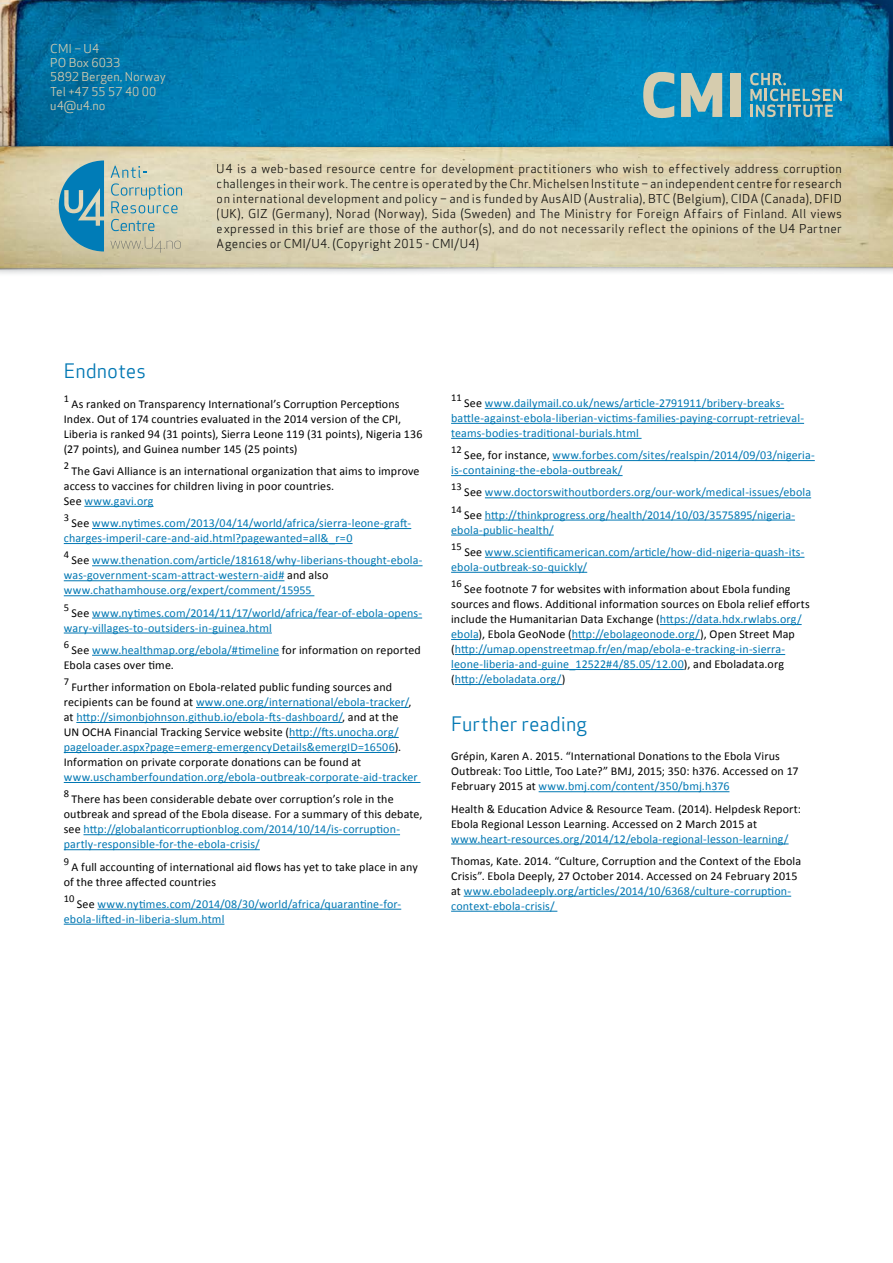
<style>
.page{position:relative;width:893px;height:1263px;background:#fff}
.page>*{position:absolute;margin:0;border:0;box-sizing:border-box;transform-origin:0 0}
.t1{font:19.5px "Apex Sans Book T";color:#0077b3}
.t2{font:12px/15px "Calibri";letter-spacing:.01em;color:#000}
.t3{font:12px/15px "Calibri";letter-spacing:.01em;color:#0077b3}
.t4{font:12px/15px "Apex Sans Book T";letter-spacing:.02em;color:#000;text-align:justify}
.t5{font:12px/14.4px "Apex Sans Book T";color:#d6ccae}
.t6{font:10.5px "Calibri";letter-spacing:.005em;color:#000}
.s1{color:#0077b3}
.s2{color:#000}
</style>
<div class="page">
<img style="left:0;top:0;width:893px;height:136px">
<img style="left:0;top:136px;width:893px;height:138px">
<img style="left:0;top:146px;width:893px;height:123px">
<svg style="left:59px;top:160px;width:45px;height:91px;background:#4a98b4"></svg>
<svg style="left:111px;top:166px;width:71px;height:47px;background:#c1ccba"></svg>
<svg style="left:111px;top:219px;width:43px;height:12px"></svg>
<svg style="left:110px;top:237px;width:71px;height:16px"></svg>
<svg style="left:750px;top:73px;width:92px;height:44px;background:#3e92b0"></svg>
<svg style="left:643px;top:72px;width:31px;height:46px"></svg>
<svg style="left:681px;top:73px;width:41px;height:44px;background:#9cbab3"></svg>
<div style="left:730px;top:73px;width:10px;height:44px;background:#d6ccae"></div>
<hr style="left:84px;top:506px;width:70px;height:1px;background:#0077b3">
<hr style="left:92px;top:528px;width:319px;height:1px;background:#0077b3">
<hr style="left:64px;top:543px;width:289px;height:1px;background:#0077b3">
<hr style="left:92px;top:565px;width:331px;height:1px;background:#0077b3">
<hr style="left:64px;top:580px;width:220px;height:1px;background:#0077b3">
<hr style="left:64px;top:595px;width:250px;height:1px;background:#0077b3">
<hr style="left:92px;top:618px;width:330px;height:1px;background:#0077b3">
<hr style="left:64px;top:633px;width:208px;height:1px;background:#0077b3">
<hr style="left:92px;top:655px;width:187px;height:1px;background:#0077b3">
<hr style="left:196px;top:707px;width:212px;height:1px;background:#0077b3">
<hr style="left:76px;top:722px;width:266px;height:1px;background:#0077b3">
<hr style="left:289px;top:737px;width:110px;height:1px;background:#0077b3">
<hr style="left:64px;top:752px;width:331px;height:1px;background:#0077b3">
<hr style="left:64px;top:782px;width:356px;height:1px;background:#0077b3">
<hr style="left:83px;top:834px;width:317px;height:1px;background:#0077b3">
<hr style="left:64px;top:849px;width:196px;height:1px;background:#0077b3">
<hr style="left:97px;top:909px;width:304px;height:1px;background:#0077b3">
<hr style="left:64px;top:924px;width:160px;height:1px;background:#0077b3">
<hr style="left:485px;top:408px;width:299px;height:1px;background:#0077b3">
<hr style="left:451px;top:423px;width:353px;height:1px;background:#0077b3">
<hr style="left:451px;top:438px;width:191px;height:1px;background:#0077b3">
<hr style="left:553px;top:460px;width:262px;height:1px;background:#0077b3">
<hr style="left:451px;top:475px;width:172px;height:1px;background:#0077b3">
<hr style="left:485px;top:497px;width:326px;height:1px;background:#0077b3">
<hr style="left:485px;top:520px;width:310px;height:1px;background:#0077b3">
<hr style="left:451px;top:535px;width:103px;height:1px;background:#0077b3">
<hr style="left:485px;top:557px;width:319px;height:1px;background:#0077b3">
<hr style="left:451px;top:572px;width:136px;height:1px;background:#0077b3">
<hr style="left:660px;top:624px;width:142px;height:1px;background:#0077b3">
<svg style="left:451px;top:639px;width:28px;height:1px"></svg>
<hr style="left:572px;top:639px;width:128px;height:1px;background:#0077b3">
<hr style="left:455px;top:654px;width:330px;height:1px;background:#0077b3">
<hr style="left:451px;top:669px;width:233px;height:1px;background:#0077b3">
<hr style="left:455px;top:684px;width:107px;height:1px;background:#0077b3">
<hr style="left:539px;top:791px;width:190px;height:1px;background:#0077b3">
<hr style="left:451px;top:843px;width:338px;height:1px;background:#0077b3">
<hr style="left:464px;top:896px;width:327px;height:1px;background:#0077b3">
<hr style="left:451px;top:911px;width:106px;height:1px;background:#0077b3">
<p class="t5" style="left:50px;top:41px;width:117px">CMI – U4<br>PO Box 6033<br>5892 Bergen, Norway<br>Tel +47 55 57 40 00 u4@u4.no</p>
<p class="t4" style="left:217px;top:161px;width:627px">U4 is a web-based resource centre for development practitioners who wish to effectively address corruption challenges in their work. The centre is operated by the Chr. Michelsen Institute – an independent centre for research on international development and policy – and is funded by AusAID (Australia), BTC (Belgium), CIDA (Canada), DFID (UK), GIZ (Germany), Norad (Norway), Sida (Sweden) and The Ministry for Foreign Affairs of Finland. All views expressed in this brief are those of the author(s), and do not necessarily reflect the opinions of the U4 Partner Agencies or CMI/U4. (Copyright 2015 - CMI/U4)</p>
<h1 class="t1" style="left:64px;top:358px;width:84px">Endnotes</h1>
<p class="t6" style="left:64px;top:392px;width:7px">1</p>
<p class="t2" style="left:64px;top:396px;width:360px;text-indent:8px">As ranked on Transparency International’s Corruption Perceptions Index. Out of 174 countries evaluated in the 2014 version of the CPI, Liberia is ranked 94 (31 points), Sierra Leone 119 (31 points), Nigeria 136 (27 points), and Guinea number 145 (25 points)</p>
<p class="t6" style="left:64px;top:459px;width:7px">2</p>
<p class="t2" style="left:64px;top:463px;width:357px;text-indent:8px">The Gavi Alliance is an international organization that aims to improve access to vaccines for children living in poor countries.<br>See <span class="s1">www.gavi.org</span></p>
<p class="t6" style="left:64px;top:511px;width:7px">3</p>
<p class="t3" style="left:64px;top:516px;width:349px;text-indent:8px"><span class="s2">See</span> www.nytimes.com/2013/04/14/world/africa/sierra-leone-graft&shy;charges-imperil-care-and-aid.html?pagewanted=all&amp;_r=0</p>
<p class="t6" style="left:64px;top:548px;width:7px">4</p>
<p class="t3" style="left:64px;top:553px;width:360px;text-indent:8px"><span class="s2">See</span> www.thenation.com/article/181618/why-liberians-thought-ebola&shy;was-government-scam-attract-western-aid# <span class="s2">and also </span>www.chathamhouse.org/expert/comment/15955</p>
<p class="t6" style="left:64px;top:600px;width:7px">5</p>
<p class="t3" style="left:64px;top:605px;width:360px;text-indent:8px"><span class="s2">See</span> www.nytimes.com/2014/11/17/world/africa/fear-of-ebola-opens&shy;wary-villages-to-outsiders-in-guinea.html</p>
<p class="t6" style="left:64px;top:638px;width:7px">6</p>
<p class="t2" style="left:64px;top:642px;width:359px;text-indent:8px">See <span class="s1">www.healthmap.org/ebola/#timeline</span> for information on reported<br>Ebola cases over time.</p>
<p class="t6" style="left:64px;top:675px;width:7px">7</p>
<p class="t2" style="left:64px;top:680px;width:349px;text-indent:8px">Further information on Ebola-related public funding sources and recipients can be found at <span class="s1">www.one.org/international/ebola-tracker/</span>, at <span class="s1">http://simonbjohnson.github.io/ebola-fts-dashboard/</span>, and at the UN OCHA Financial Tracking Service website (<span class="s1">http://fts.unocha.org/ pageloader.aspx?page=emerg-emergencyDetails&amp;emergID=16506</span>).<br>Information on private corporate donations can be found at</p>
<p class="t3" style="left:64px;top:770px;width:355px">www.uschamberfoundation.org/ebola-outbreak-corporate-aid-tracker</p>
<p class="t6" style="left:64px;top:787px;width:7px">8</p>
<p class="t2" style="left:64px;top:792px;width:360px;text-indent:8px">There has been considerable debate over corruption’s role in the outbreak and spread of the Ebola disease. For a summary of this debate, see <span class="s1">http://globalanticorruptionblog.com/2014/10/14/is-corruption&shy;partly-responsible-for-the-ebola-crisis/</span></p>
<p class="t6" style="left:64px;top:854px;width:7px">9</p>
<p class="t2" style="left:64px;top:859px;width:356px;text-indent:8px">A full accounting of international aid flows has yet to take place in any of the three affected countries</p>
<p class="t6" style="left:64px;top:892px;width:12px">10</p>
<p class="t3" style="left:64px;top:896px;width:339px;text-indent:13px"><span class="s2">See</span> www.nytimes.com/2014/08/30/world/africa/quarantine-for&shy;ebola-lifted-in-liberia-slum.html</p>
<p class="t6" style="left:451px;top:391px;width:12px">11</p>
<p class="t3" style="left:451px;top:396px;width:354px;text-indent:13px"><span class="s2">See</span> www.dailymail.co.uk/news/article-2791911/bribery-breaks&shy;battle-against-ebola-liberian-victims-families-paying-corrupt-retrieval&shy;teams-bodies-traditional-burials.html</p>
<p class="t6" style="left:451px;top:443px;width:12px">12</p>
<p class="t3" style="left:451px;top:448px;width:365px;text-indent:13px"><span class="s2">See, for instance,</span> www.forbes.com/sites/realspin/2014/09/03/nigeria&shy;is-containing-the-ebola-outbreak/</p>
<p class="t6" style="left:451px;top:480px;width:12px">13</p>
<p class="t3" style="left:464px;top:485px;width:348px"><span class="s2">See</span> www.doctorswithoutborders.org/our-work/medical-issues/ebola</p>
<p class="t6" style="left:451px;top:503px;width:12px">14</p>
<p class="t3" style="left:451px;top:507px;width:345px;text-indent:13px"><span class="s2">See</span> http://thinkprogress.org/health/2014/10/03/3575895/nigeria&shy;ebola-public-health/</p>
<p class="t6" style="left:451px;top:540px;width:12px">15</p>
<p class="t3" style="left:451px;top:544px;width:355px;text-indent:13px"><span class="s2">See</span> www.scientificamerican.com/article/how-did-nigeria-quash-its&shy;ebola-outbreak-so-quickly/</p>
<p class="t6" style="left:451px;top:577px;width:12px">16</p>
<p class="t2" style="left:451px;top:582px;width:360px;text-indent:13px">See footnote 7 for websites with information about Ebola funding sources and flows. Additional information sources on Ebola relief efforts include the Humanitarian Data Exchange (<span class="s1">https://data.hdx.rwlabs.org/ ebola</span>), Ebola GeoNode (<span class="s1">http://ebolageonode.org/</span>), Open Street Map (<span class="s1">http://umap.openstreetmap.fr/en/map/ebola-e-tracking-in-sierra&shy;leone-liberia-and-guine_12522#4/85.05/12.00</span>), and Eboladata.org (<span class="s1">http://eboladata.org/</span>)</p>
<h1 class="t1" style="left:451px;top:711px;width:137px">Further reading</h1>
<p class="t2" style="left:451px;top:749px;width:349px">Grépin, Karen A. 2015. “International Donations to the Ebola Virus<br>Outbreak: Too Little, Too Late?” BMJ, 2015; 350: h376. Accessed on 17<br>February 2015 at <span class="s1">www.bmj.com/content/350/bmj.h376</span></p>
<p class="t2" style="left:451px;top:801px;width:352px">Health &amp; Education Advice &amp; Resource Team. (2014). Helpdesk Report:<br>Ebola Regional Lesson Learning. Accessed on 2 March 2015 at</p>
<p class="t3" style="left:451px;top:831px;width:339px">www.heart-resources.org/2014/12/ebola-regional-lesson-learning/</p>
<p class="t2" style="left:451px;top:853px;width:351px">Thomas, Kate. 2014. “Culture, Corruption and the Context of the Ebola Crisis”. Ebola Deeply, 27 October 2014. Accessed on 24 February 2015 at <span class="s1">www.eboladeeply.org/articles/2014/10/6368/culture-corruption&shy;context-ebola-crisis/</span></p>
</div>
